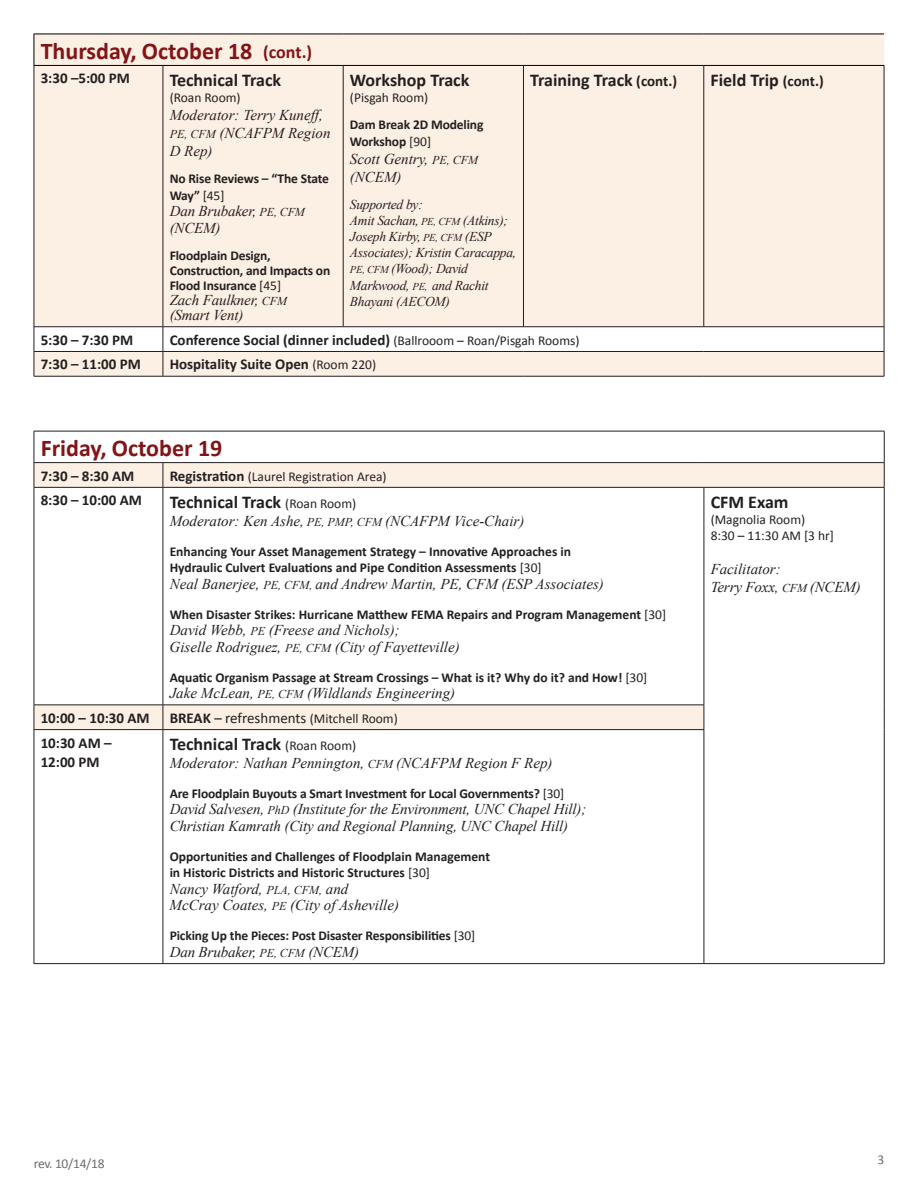
<style>
.page{position:relative;width:918px;height:1188px;background:#fff}
.page>*{position:absolute;margin:0;border:0;box-sizing:border-box;transform-origin:0 0}
.t1{font:700 24px "Calibri";color:#821416}
.t2{font:700 18px "Calibri";color:#231f20}
.t3{font:700 18px "Calibri";color:#821416}
.t4{font:italic 15px/16.5px "Times New Roman";color:#231f20}
.t5{font:700 15px/19.5px "Calibri";color:#231f20}
.t6{font:700 13.5px/16.5px "Calibri";letter-spacing:-.005em;color:#231f20}
.t7{font:italic 13.5px/16.2px "Times New Roman";letter-spacing:-.02em;color:#231f20}
.t8{font:13.5px/16.2px "Calibri";color:#231f20}
.t9{font:13.5px "Calibri";letter-spacing:-.02em;color:#6c6d70}
.s1{font-size:12px}
.s2{font-weight:400}
.s3{font-size:10.5px}
.s4{font-size:15px}
.s5{font-weight:400;font-size:13.5px}
.s6{font-weight:700;font-size:15px}
</style>
<div class="page">
<svg style="left:35px;top:463px;width:849px;height:267px"></svg>
<hr style="left:34px;top:431px;width:129px;height:1px;background:#231f20">
<hr style="left:34px;top:431px;width:1px;height:31px;background:#231f20">
<hr style="left:163px;top:431px;width:541px;height:1px;background:#231f20">
<hr style="left:704px;top:431px;width:180px;height:1px;background:#231f20">
<hr style="left:884px;top:431px;width:1px;height:31px;background:#231f20">
<hr style="left:34px;top:462px;width:129px;height:1px;background:#231f20">
<svg style="left:34px;top:463px;width:1px;height:24px"></svg>
<hr style="left:163px;top:462px;width:541px;height:1px;background:#231f20">
<svg style="left:163px;top:463px;width:1px;height:24px"></svg>
<hr style="left:704px;top:462px;width:180px;height:1px;background:#231f20">
<svg style="left:884px;top:463px;width:1px;height:24px"></svg>
<hr style="left:34px;top:487px;width:129px;height:1px;background:#231f20">
<hr style="left:34px;top:488px;width:1px;height:217px;background:#231f20">
<hr style="left:163px;top:487px;width:541px;height:1px;background:#231f20">
<hr style="left:163px;top:488px;width:1px;height:217px;background:#231f20">
<hr style="left:704px;top:487px;width:180px;height:1px;background:#231f20">
<hr style="left:704px;top:488px;width:1px;height:217px;background:#231f20">
<hr style="left:884px;top:488px;width:1px;height:217px;background:#231f20">
<hr style="left:34px;top:705px;width:129px;height:1px;background:#231f20">
<svg style="left:34px;top:705px;width:1px;height:24px"></svg>
<hr style="left:163px;top:705px;width:541px;height:1px;background:#231f20">
<svg style="left:163px;top:705px;width:1px;height:24px"></svg>
<svg style="left:704px;top:705px;width:1px;height:24px"></svg>
<svg style="left:884px;top:705px;width:1px;height:25px"></svg>
<hr style="left:34px;top:729px;width:129px;height:1px;background:#231f20">
<hr style="left:34px;top:730px;width:1px;height:233px;background:#231f20">
<hr style="left:163px;top:729px;width:541px;height:1px;background:#231f20">
<hr style="left:163px;top:730px;width:1px;height:233px;background:#231f20">
<hr style="left:704px;top:730px;width:1px;height:233px;background:#231f20">
<hr style="left:884px;top:730px;width:1px;height:233px;background:#231f20">
<hr style="left:34px;top:963px;width:129px;height:1px;background:#231f20">
<hr style="left:163px;top:963px;width:541px;height:1px;background:#231f20">
<hr style="left:704px;top:963px;width:180px;height:1px;background:#231f20">
<svg style="left:35px;top:35px;width:849px;height:341px;fill:#fcefe4"></svg>
<hr style="left:34px;top:66px;width:1px;height:261px;background:#231f20">
<hr style="left:163px;top:66px;width:1px;height:261px;background:#231f20">
<hr style="left:343px;top:66px;width:1px;height:261px;background:#231f20">
<hr style="left:523px;top:66px;width:1px;height:261px;background:#231f20">
<hr style="left:704px;top:66px;width:1px;height:261px;background:#231f20">
<hr style="left:884px;top:66px;width:1px;height:261px;background:#231f20">
<hr style="left:34px;top:326px;width:129px;height:1px;background:#231f20">
<hr style="left:163px;top:326px;width:180px;height:1px;background:#231f20">
<hr style="left:343px;top:326px;width:180px;height:1px;background:#231f20">
<hr style="left:523px;top:326px;width:181px;height:1px;background:#231f20">
<hr style="left:704px;top:326px;width:180px;height:1px;background:#231f20">
<hr style="left:34px;top:351px;width:129px;height:1px;background:#231f20">
<svg style="left:34px;top:327px;width:1px;height:49px"></svg>
<hr style="left:163px;top:351px;width:180px;height:1px;background:#231f20">
<svg style="left:163px;top:327px;width:1px;height:49px"></svg>
<hr style="left:343px;top:351px;width:180px;height:1px;background:#231f20">
<hr style="left:523px;top:351px;width:181px;height:1px;background:#231f20">
<hr style="left:704px;top:351px;width:180px;height:1px;background:#231f20">
<svg style="left:884px;top:327px;width:1px;height:49px"></svg>
<hr style="left:34px;top:376px;width:129px;height:1px;background:#231f20">
<hr style="left:163px;top:376px;width:180px;height:1px;background:#231f20">
<hr style="left:343px;top:376px;width:180px;height:1px;background:#231f20">
<hr style="left:523px;top:376px;width:181px;height:1px;background:#231f20">
<hr style="left:704px;top:376px;width:180px;height:1px;background:#231f20">
<hr style="left:34px;top:34px;width:129px;height:1px;background:#000">
<hr style="left:34px;top:34px;width:1px;height:31px;background:#000">
<hr style="left:163px;top:34px;width:180px;height:1px;background:#000">
<hr style="left:343px;top:34px;width:180px;height:1px;background:#000">
<hr style="left:523px;top:34px;width:181px;height:1px;background:#000">
<hr style="left:704px;top:34px;width:180px;height:1px;background:#000">
<hr style="left:34px;top:65px;width:129px;height:1px;background:#000">
<hr style="left:163px;top:65px;width:180px;height:1px;background:#000">
<hr style="left:343px;top:65px;width:180px;height:1px;background:#000">
<hr style="left:523px;top:65px;width:181px;height:1px;background:#000">
<hr style="left:704px;top:65px;width:180px;height:1px;background:#000">
<h1 class="t1" style="left:41px;top:34px;width:213px">Thursday, October 18</h1>
<p class="t5" style="left:41px;top:68px;width:91px">3:30 –5:00 PM</p>
<p class="t2" style="left:170px;top:67px;width:113px">Technical Track</p>
<p class="t8" style="left:170px;top:89px;width:73px">(Roan Room)</p>
<p class="t4" style="left:170px;top:106px;width:162px;line-height:18px">Moderator: Terry Kuneff,<br><span class="s1">PE, CFM</span> (NCAFPM Region<br>D Rep)</p>
<p class="t6" style="left:170px;top:170px;width:161px">No Rise Reviews – “The State<br>Way” <span class="s2">[45]</span></p>
<p class="t4" style="left:170px;top:203px;width:137px">Dan Brubaker, <span class="s1">PE, CFM </span>(NCEM)</p>
<p class="t6" style="left:170px;top:248px;width:162px;line-height:15px">Floodplain Design,<br>Construction, and Impacts on<br>Flood Insurance <span class="s2">[45]</span></p>
<p class="t4" style="left:170px;top:292px;width:119px;line-height:15px">Zach Faulkner, <span class="s1">CFM </span>(Smart Vent)</p>
<p class="t3" style="left:263px;top:39px;width:50px">(cont.)</p>
<p class="t2" style="left:350px;top:67px;width:121px">Workshop Track</p>
<p class="t8" style="left:350px;top:89px;width:80px">(Pisgah Room)</p>
<p class="t6" style="left:350px;top:116px;width:135px">Dam Break 2D Modeling<br>Workshop <span class="s2">[90]</span></p>
<p class="t4" style="left:350px;top:149px;width:130px;line-height:18px">Scott Gentry, <span class="s1">PE, CFM </span>(NCEM)</p>
<p class="t7" style="left:350px;top:196px;width:168px">Supported by:<br>Amit Sachan, <span class="s3">PE, CFM</span> (Atkins);<br>Joseph Kirby, <span class="s3">PE, CFM</span> (ESP<br>Associates); Kristin Caracappa,<br><span class="s3">PE, CFM</span> (Wood); David<br>Markwood, <span class="s3">PE,</span> and Rachit<br>Bhayani (AECOM)</p>
<p class="t2" style="left:530px;top:67px;width:148px">Training Track <span class="s4">(cont.)</span></p>
<p class="t2" style="left:711px;top:67px;width:115px">Field Trip <span class="s4">(cont.)</span></p>
<p class="t5" style="left:41px;top:329px;width:94px">5:30 – 7:30 PM</p>
<p class="t5" style="left:170px;top:329px;width:411px">Conference Social (dinner included) <span class="s5">(Ballrooom – Roan/Pisgah Rooms)</span></p>
<p class="t5" style="left:41px;top:354px;width:102px">7:30 – 11:00 PM</p>
<p class="t5" style="left:170px;top:354px;width:208px">Hospitality Suite Open <span class="s5">(Room 220)</span></p>
<h1 class="t1" style="left:41px;top:431px;width:183px">Friday, October 19</h1>
<p class="t5" style="left:41px;top:465px;width:95px">7:30 – 8:30 AM</p>
<p class="t8" style="left:170px;top:468px;width:219px"><span class="s6">Registration</span> (Laurel Registration Area)</p>
<p class="t5" style="left:41px;top:490px;width:103px">8:30 – 10:00 AM</p>
<p class="t2" style="left:170px;top:489px;width:188px">Technical Track <span class="s5">(Roan Room)</span></p>
<p class="t4" style="left:170px;top:512px;width:356px">Moderator: Ken Ashe, <span class="s1">PE, PMP, CFM</span> (NCAFPM Vice-Chair)</p>
<p class="t6" style="left:170px;top:542px;width:403px">Enhancing Your Asset Management Strategy – Innovative Approaches in<br>Hydraulic Culvert Evaluations and Pipe Condition Assessments <span class="s2">[30]</span></p>
<p class="t4" style="left:170px;top:575px;width:436px">Neal Banerjee, <span class="s1">PE, CFM,</span> and Andrew Martin, PE, CFM (ESP Associates)</p>
<p class="t6" style="left:170px;top:605px;width:498px">When Disaster Strikes: Hurricane Matthew FEMA Repairs and Program Management <span class="s2">[30]</span></p>
<p class="t4" style="left:170px;top:621px;width:292px">David Webb, <span class="s1">PE</span> (Freese and Nichols);<br>Giselle Rodriguez, <span class="s1">PE, CFM</span> (City of Fayetteville)</p>
<p class="t6" style="left:170px;top:668px;width:479px">Aquatic Organism Passage at Stream Crossings – What is it? Why do it? and How! <span class="s2">[30]</span></p>
<p class="t4" style="left:170px;top:684px;width:287px">Jake McLean, <span class="s1">PE, CFM</span> (Wildlands Engineering)</p>
<p class="t5" style="left:41px;top:708px;width:110px">10:00 – 10:30 AM</p>
<p class="t8" style="left:170px;top:710px;width:230px"><span class="s6">BREAK</span> <span class="s4">– refreshments</span> (Mitchell Room)</p>
<p class="t5" style="left:41px;top:732px;width:73px">10:30 AM –<br>12:00 PM</p>
<p class="t2" style="left:170px;top:731px;width:188px">Technical Track <span class="s5">(Roan Room)</span></p>
<p class="t4" style="left:170px;top:754px;width:384px">Moderator: Nathan Pennington, <span class="s1">CFM</span> (NCAFPM Region F Rep)</p>
<p class="t6" style="left:170px;top:785px;width:396px">Are Floodplain Buyouts a Smart Investment for Local Governments? <span class="s2">[30]</span></p>
<p class="t4" style="left:170px;top:801px;width:418px">David Salvesen, <span class="s1">PhD</span> (Institute for the Environment, UNC Chapel Hill);<br>Christian Kamrath (City and Regional Planning, UNC Chapel Hill)</p>
<p class="t6" style="left:170px;top:848px;width:322px">Opportunities and Challenges of Floodplain Management in Historic Districts and Historic Structures <span class="s2">[30]</span></p>
<p class="t4" style="left:170px;top:880px;width:231px">Nancy Watford, <span class="s1">PLA, CFM,</span> and<br>McCray Coates, <span class="s1">PE</span> (City of Asheville)</p>
<p class="t6" style="left:170px;top:927px;width:307px">Picking Up the Pieces: Post Disaster Responsibilities <span class="s2">[30]</span></p>
<p class="t4" style="left:170px;top:943px;width:191px">Dan Brubaker, <span class="s1">PE, CFM</span> (NCEM)</p>
<p class="t2" style="left:711px;top:489px;width:79px">CFM Exam</p>
<p class="t8" style="left:711px;top:511px;width:125px">(Magnolia Room)<br>8:30 – 11:30 AM [3 hr]</p>
<p class="t4" style="left:711px;top:560px;width:152px;line-height:18px">Facilitator:<br>Terry Foxx, <span class="s1">CFM</span> (NCEM)</p>
<p class="t9" style="left:34px;top:1154px;width:72px">rev. 10/14/18</p>
<p class="t9" style="left:877px;top:1151px;width:8px">3</p>
</div>
